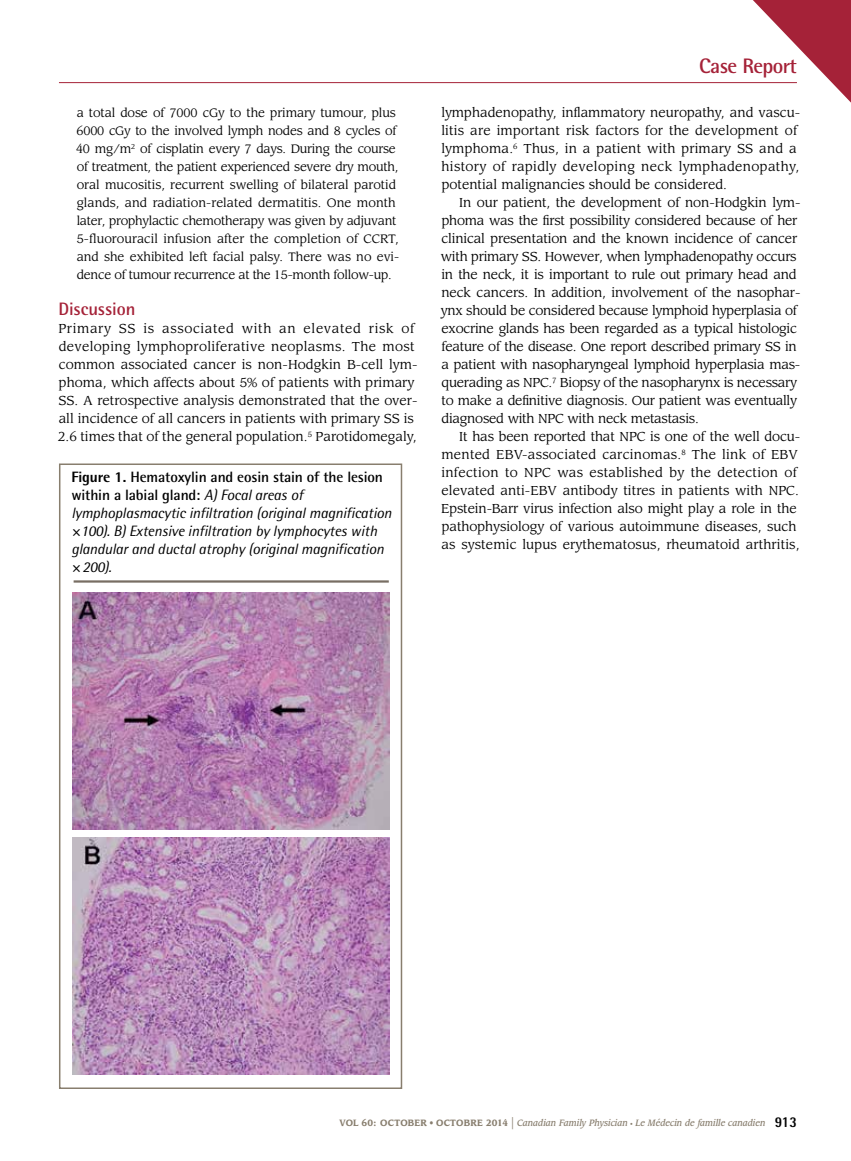
<style>
.page{position:relative;width:851px;height:1161px;background:#fff}
.page>*{position:absolute;margin:0;border:0;box-sizing:border-box;transform-origin:0 0}
.t1{font:700 21px "Rotis Semi Sans Std";letter-spacing:-.03em;color:#a52238}
.t2{font:700 18px "Rotis Semi Sans Std";color:#a52238}
.t3{font:italic 15px/18px "Rotis Semi Sans Std";letter-spacing:-.01em;color:#000}
.t4{font:12.75px/18px "Leawood Std";color:#000}
.t5{font:12.75px/18px "Leawood Std";letter-spacing:-.02em;color:#000}
.t6{font:12px/18px "Leawood Std";letter-spacing:-.02em;color:#000}
.t7{font:italic 500 9px "Leawood Std";color:#887e6e;scale:.9 1}
.s1{font-weight:800;font-style:normal}
.s2{font-weight:700;font-style:normal}
.s3{font-weight:400;font-style:normal}
.s4{font-weight:400;font-style:normal;font-size:15px}
.s5{font-family:"Rotis Semi Sans Std";font-weight:800;font-style:normal;font-size:15px;color:#000}
</style>
<div class="page">
<hr style="left:59px;top:82px;width:737px;height:1px;background:#a52238">
<svg style="left:733px;top:0;width:117px;height:102px"></svg>
<hr style="left:74px;top:580px;width:315px;height:3px;background:#786e63">
<img style="left:73px;top:593px;width:317px;height:237px">
<img style="left:73px;top:838px;width:317px;height:237px">
<div style="left:59px;top:464px;width:343px;height:625px;border:2px solid #887e6e"></div>
<p class="t6" style="left:76px;top:104px;width:324px">a total dose of 7000 cGy to the primary tumour, plus 6000 cGy to the involved lymph nodes and 8 cycles of 40 mg/m<sup>2</sup> of cisplatin every 7 days. During the course of treatment, the patient experienced severe dry mouth, oral mucositis, recurrent swelling of bilateral parotid glands, and radiation-related dermatitis. One month later, prophylactic chemotherapy was given by adjuvant 5-fluorouracil infusion after the completion of CCRT, and she exhibited left facial palsy. There was no evi&shy;dence of tumour recurrence at the 15-month follow-up.</p>
<h2 class="t2" style="left:59px;top:298px;width:78px">Discussion</h2>
<p class="t4" style="left:59px;top:320px;width:360px">Primary SS is associated with an elevated risk of developing lymphoproliferative neoplasms. The most common associated cancer is non-Hodgkin B-cell lym&shy;phoma, which affects about 5% of patients with primary SS. A retrospective analysis demonstrated that the over&shy;all incidence of all cancers in patients with primary SS is</p>
<p class="t4" style="left:58px;top:428px;width:360px">2.6 times that of the general population.<sup>5</sup> Parotidomegaly,</p>
<p class="t3" style="left:71px;top:467px;width:322px"><span class="s1">Figure 1.</span> <span class="s2">Hematoxylin and eosin stain of the lesion within a labial gland:</span> A) Focal areas of lymphoplasmacytic inÿltration (original magniÿcation ×100). B) Extensive inÿltration by lymphocytes with glandular and ductal atrophy (original magniÿcation × 200).</p>
<h1 class="t1" style="left:699px;top:53px;width:99px">Case Report</h1>
<p class="t4" style="left:441px;top:104px;width:360px">lymphadenopathy, infammatory neuropathy, and vascu&shy;litis are important risk factors for the development of lymphoma.<sup>6</sup> Thus, in a patient with primary SS and a history of rapidly developing neck lymphadenopathy, potential malignancies should be considered.</p>
<p class="t5" style="left:441px;top:194px;width:361px;text-indent:18px">In our patient, the development of non-Hodgkin lym&shy;phoma was the frst possibility considered because of her clinical presentation and the known incidence of cancer with primary SS. However, when lymphadenopathy occurs in the neck, it is important to rule out primary head and neck cancers. In addition, involvement of the nasophar&shy;ynx should be considered because lymphoid hyperplasia of exocrine glands has been regarded as a typical histologic feature of the disease. One report described primary SS in a patient with nasopharyngeal lymphoid hyperplasia mas&shy;querading as NPC.<sup>7</sup> Biopsy of the nasopharynx is necessary to make a defnitive diagnosis. Our patient was eventually diagnosed with NPC with neck metastasis.</p>
<p class="t4" style="left:441px;top:428px;width:360px;text-indent:18px">It has been reported that NPC is one of the well docu&shy;mented EBV-associated carcinomas.<sup>8</sup> The link of EBV infection to NPC was established by the detection of elevated anti-EBV antibody titres in patients with NPC.<br>Epstein-Barr virus infection also might play a role in the pathophysiology of various autoimmune diseases, such as systemic lupus erythematosus, rheumatoid arthritis,</p>
<p class="t7" style="left:339px;top:1118px;width:509px"><span class="s2">VOL 60: OCTOBER</span> <span class="s3">•</span> <span class="s2">OCTOBRE 2014</span> <span class="s4">|</span> Canadian Family Physician Le Médecin de famille canadien <span class="s5">913</span></p>
</div>
